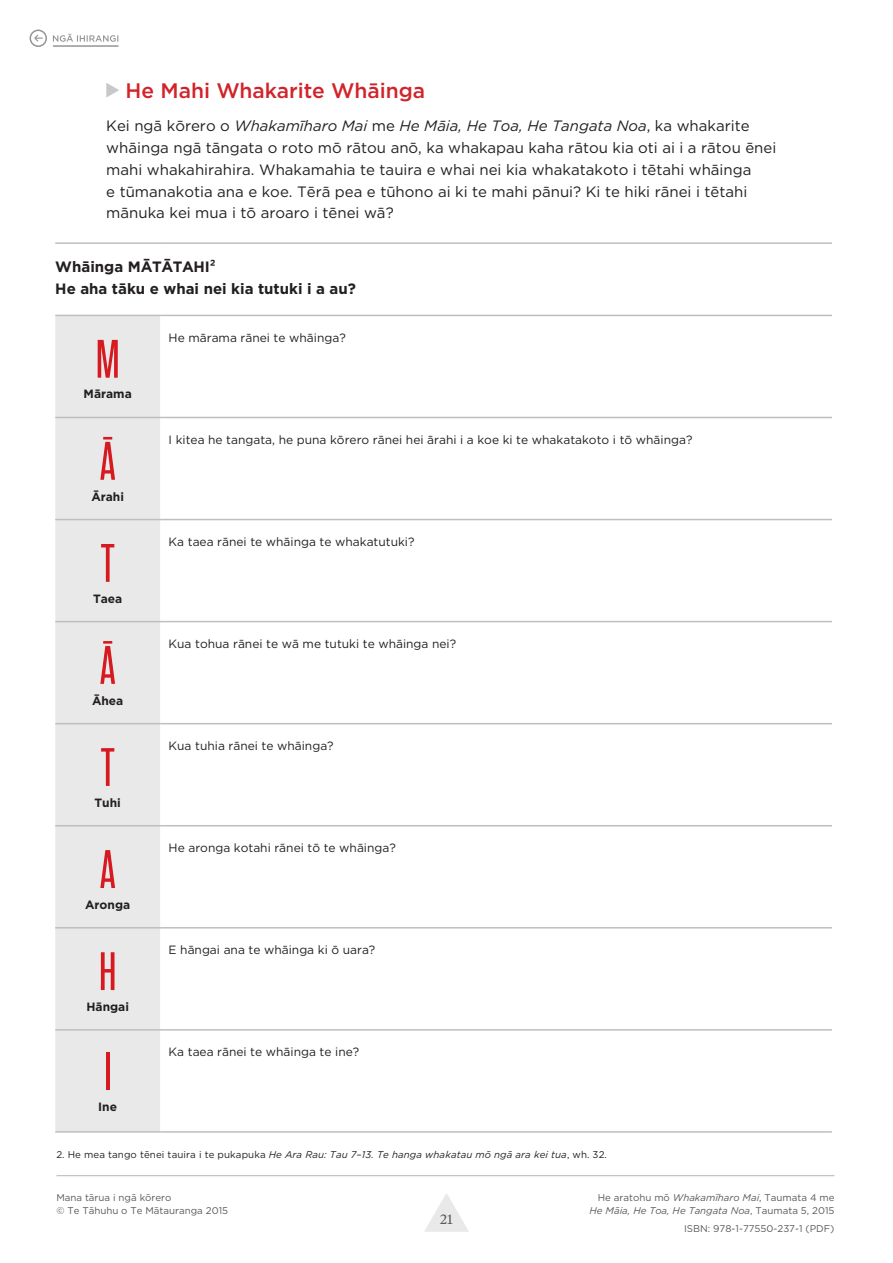
<style>
.page{position:relative;width:893px;height:1263px;background:#fff}
.page>*{position:absolute;margin:0;border:0;box-sizing:border-box;transform-origin:0 0}
.t1{font:500 54px "Tungsten Narrow";color:#d71920}
.t2{font:500 21px "Gotham";color:#d2232a}
.t3{font:15px/21.8px "Gotham";color:#231f20}
.t4{font:700 15px/21.8px "Gotham";color:#231f20}
.t5{font:13.5px "Tiempos Text";color:#58595b}
.t6{font:12px "Gotham";color:#231f20}
.t7{font:700 12px "Gotham";color:#231f20}
.t8{font:italic 9.75px "Gotham";letter-spacing:.01em;color:#231f20}
.t9{font:italic 9.75px/13.5px "Gotham";color:#58595b;text-align:right}
.t10{font:9.75px/13.5px "Gotham";color:#58595b}
.s1{font-style:italic}
.s2{font-style:normal}
</style>
<div class="page">
<div style="left:55px;top:316px;width:105px;height:815px;background:#e9e9ea"></div>
<hr style="left:55px;top:315px;width:105px;height:1px;background:#bcbec0">
<hr style="left:160px;top:315px;width:672px;height:1px;background:#bcbec0">
<hr style="left:55px;top:417px;width:105px;height:1px;background:#bcbec0">
<hr style="left:160px;top:417px;width:672px;height:1px;background:#bcbec0">
<hr style="left:55px;top:519px;width:105px;height:1px;background:#bcbec0">
<hr style="left:160px;top:519px;width:672px;height:1px;background:#bcbec0">
<hr style="left:55px;top:621px;width:105px;height:1px;background:#bcbec0">
<hr style="left:160px;top:621px;width:672px;height:1px;background:#bcbec0">
<hr style="left:55px;top:723px;width:105px;height:1px;background:#bcbec0">
<hr style="left:160px;top:723px;width:672px;height:1px;background:#bcbec0">
<hr style="left:55px;top:825px;width:105px;height:1px;background:#bcbec0">
<hr style="left:160px;top:825px;width:672px;height:1px;background:#bcbec0">
<hr style="left:55px;top:927px;width:105px;height:1px;background:#bcbec0">
<hr style="left:160px;top:927px;width:672px;height:1px;background:#bcbec0">
<hr style="left:55px;top:1029px;width:105px;height:1px;background:#bcbec0">
<hr style="left:160px;top:1029px;width:672px;height:1px;background:#bcbec0">
<hr style="left:55px;top:1131px;width:105px;height:2px;background:#bcbec0">
<hr style="left:160px;top:1131px;width:672px;height:2px;background:#bcbec0">
<hr style="left:55px;top:242px;width:105px;height:2px;background:#bcbec0">
<hr style="left:160px;top:242px;width:672px;height:2px;background:#bcbec0">
<svg style="left:106px;top:83px;width:13px;height:15px"></svg>
<svg style="left:424px;top:1193px;width:45px;height:39px"></svg>
<hr style="left:57px;top:1175px;width:777px;height:1px;background:#b1b4b6">
<div style="left:30px;top:30px;width:17px;height:17px;border:2px solid #939598;border-radius:50%"></div>
<svg style="left:53px;top:34px;width:65px;height:8px"></svg>
<svg style="left:34px;top:35px;width:9px;height:7px"></svg>
<hr style="left:53px;top:45px;width:65px;height:2px;background:#939598">
<h2 class="t2" style="left:126px;top:76px;width:301px">He Mahi Whakarite Whāinga</h2>
<p class="t3" style="left:106px;top:115px;width:672px">Kei ngā kōrero o <span class="s1">Whakamīharo Mai</span> me <span class="s1">He Māia, He Toa, He Tangata Noa</span>, ka whakarite whāinga ngā tāngata o roto mō rātou anō, ka whakapau kaha rātou kia oti ai i a rātou ēnei mahi whakahirahira. Whakamahia te tauira e whai nei kia whakatakoto i tētahi whāinga<br>e tūmanakotia ana e koe. Tērā pea e tūhono ai ki te mahi pānui? Ki te hiki rānei i tētahi mānuka kei mua i tō aroaro i tēnei wā?</p>
<p class="t4" style="left:55px;top:256px;width:302px">Whāinga MĀTĀTAHI²<br>He aha tāku e whai nei kia tutuki i a au?</p>
<h1 class="t1" style="left:96px;top:332px;width:25px">M</h1>
<p class="t7" style="left:84px;top:386px;width:50px">Mārama</p>
<h1 class="t1" style="left:100px;top:434px;width:18px">Ā</h1>
<p class="t7" style="left:91px;top:488px;width:34px">Ārahi</p>
<h1 class="t1" style="left:101px;top:536px;width:16px">T</h1>
<p class="t7" style="left:93px;top:590px;width:31px">Taea</p>
<h1 class="t1" style="left:100px;top:638px;width:18px">Ā</h1>
<p class="t7" style="left:92px;top:692px;width:33px">Āhea</p>
<h1 class="t1" style="left:101px;top:740px;width:16px">T</h1>
<p class="t7" style="left:95px;top:794px;width:28px">Tuhi</p>
<h1 class="t1" style="left:100px;top:842px;width:18px">A</h1>
<p class="t7" style="left:85px;top:896px;width:47px">Aronga</p>
<h1 class="t1" style="left:99px;top:944px;width:19px">H</h1>
<p class="t7" style="left:86px;top:998px;width:44px">Hāngai</p>
<h1 class="t1" style="left:104px;top:1044px;width:9px">I</h1>
<p class="t7" style="left:98px;top:1098px;width:20px">Ine</p>
<p class="t6" style="left:169px;top:330px;width:179px">He mārama rānei te whāinga?</p>
<p class="t6" style="left:169px;top:432px;width:525px">I kitea he tangata, he puna kōrero rānei hei ārahi i a koe ki te whakatakoto i tō whāinga?</p>
<p class="t6" style="left:169px;top:534px;width:247px">Ka taea rānei te whāinga te whakatutuki?</p>
<p class="t6" style="left:169px;top:636px;width:289px">Kua tohua rānei te wā me tutuki te whāinga nei?</p>
<p class="t6" style="left:169px;top:738px;width:167px">Kua tuhia rānei te whāinga?</p>
<p class="t6" style="left:169px;top:840px;width:229px">He aronga kotahi rānei tō te whāinga?</p>
<p class="t6" style="left:169px;top:942px;width:208px">E hāngai ana te whāinga ki ō uara?</p>
<p class="t6" style="left:169px;top:1044px;width:192px">Ka taea rānei te whāinga te ine?</p>
<p class="t8" style="left:56px;top:1148px;width:552px"><span class="s2">2. He mea tango tēnei tauira i te pukapuka</span> He Ara Rau: Tau 7–13. Te hanga whakatau mō ngā ara kei tua<span class="s2">, wh. 32.</span></p>
<p class="t10" style="left:56px;top:1190px;width:173px">Mana tārua i ngā kōrero<br>© Te Tāhuhu o Te Mātauranga 2015</p>
<p class="t9" style="left:590px;top:1190px;width:246px"><span class="s2">He aratohu mō</span> Whakamīharo Mai<span class="s2">, Taumata 4 me<br></span>He Māia, He Toa, He Tangata Noa<span class="s2">, Taumata 5, 2015</span></p>
<p class="t10" style="left:684px;top:1221px;width:152px">ISBN: 978-1-77550-237-1 (PDF)</p>
<p class="t5" style="left:440px;top:1210px;width:14px">21</p>
</div>
